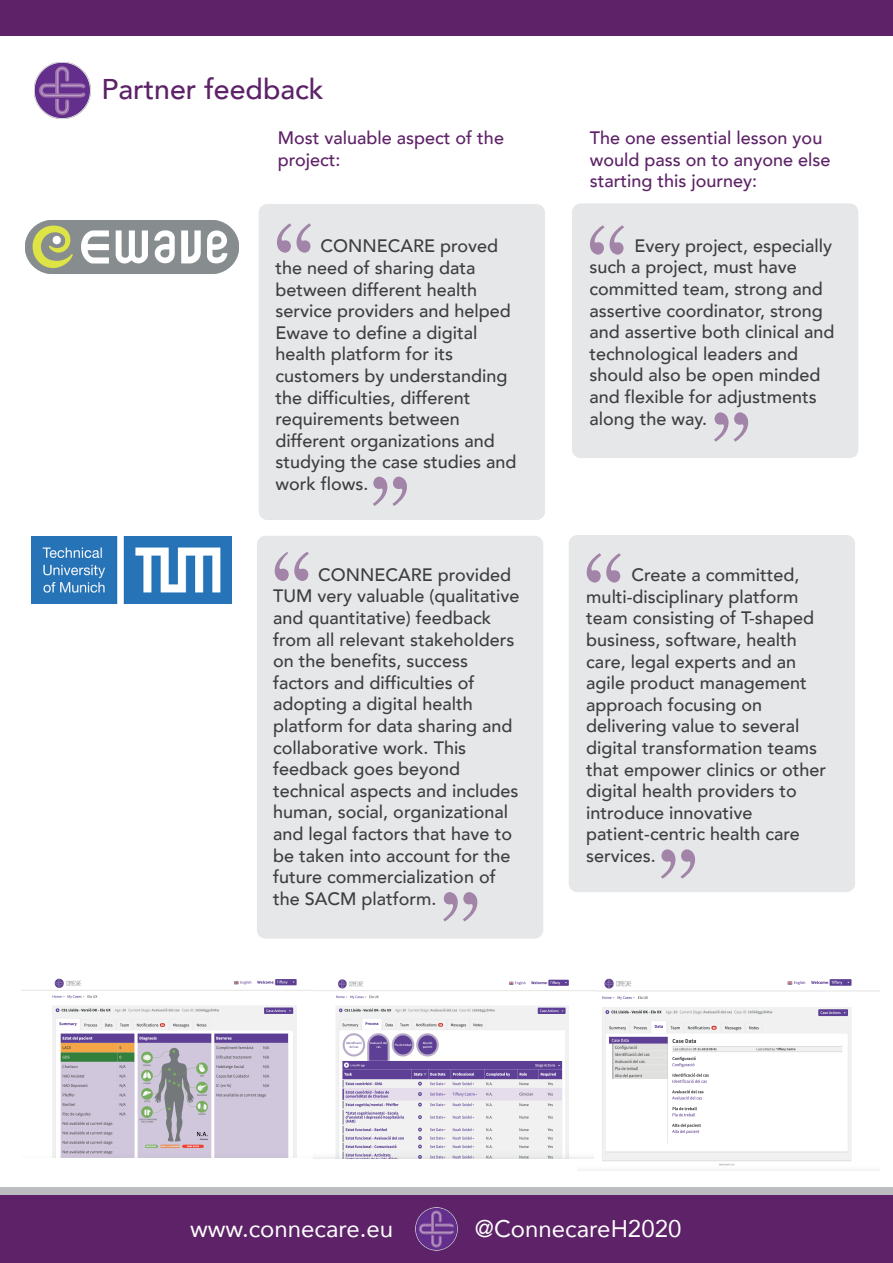
<style>
.page{position:relative;width:893px;height:1263px;background:#fff}
.page>*{position:absolute;margin:0;border:0;box-sizing:border-box;transform-origin:0 0}
.t1{font:500 28.5px "Avenir";color:#5d2267}
.t2{font:24px "Avenir";color:#fff}
.t3{font:500 18px/21.6px "Avenir";color:#3e3e3f}
.t4{font:500 18px/21.6px "Avenir";color:#5d2267}
</style>
<div class="page">
<div style="left:259px;top:204px;width:286px;height:316px;background:#e6e7e9;border-radius:9px"></div>
<div style="left:572px;top:203px;width:286px;height:255px;background:#e6e7e9;border-radius:9px"></div>
<svg style="left:277px;top:223px;width:34px;height:30px"></svg>
<svg style="left:373px;top:477px;width:34px;height:29px"></svg>
<svg style="left:590px;top:225px;width:34px;height:30px"></svg>
<svg style="left:714px;top:412px;width:34px;height:30px"></svg>
<div style="left:0;top:0;width:893px;height:35px;background:#5d2267"></div>
<div style="left:0;top:1193px;width:893px;height:70px;background:#5d2267"></div>
<div style="left:0;top:1187px;width:893px;height:7px;background:#bcbdc0"></div>
<div style="left:257px;top:536px;width:286px;height:402px;background:#e6e7e9;border-radius:9px"></div>
<div style="left:569px;top:535px;width:286px;height:357px;background:#e6e7e9;border-radius:9px"></div>
<svg style="left:275px;top:552px;width:34px;height:29px"></svg>
<svg style="left:443px;top:892px;width:34px;height:29px"></svg>
<svg style="left:587px;top:553px;width:34px;height:29px"></svg>
<svg style="left:661px;top:849px;width:34px;height:30px"></svg>
<img style="left:25px;top:220px;width:214px;height:54px">
<img style="left:32px;top:537px;width:199px;height:67px">
<img style="left:21px;top:978px;width:293px;height:179px">
<img style="left:577px;top:978px;width:303px;height:188px">
<img style="left:314px;top:978px;width:279px;height:180px">
<img style="left:34px;top:62px;width:57px;height:57px">
<img style="left:415px;top:1207px;width:43px;height:44px">
<h1 class="t1" style="left:101px;top:64px;width:224px">Partner feedback</h1>
<p class="t4" style="left:278px;top:126px;width:228px">Most valuable aspect of the project:</p>
<p class="t4" style="left:590px;top:126px;width:242px">The one essential lesson you would pass on to anyone else starting this journey:</p>
<p class="t3" style="left:275px;top:234px;width:243px;text-indent:45px">CONNECARE proved the need of sharing data between different health service providers and helped<br>Ewave to define a digital health platform for its customers by understanding the difficulties, different requirements between different organizations and studying the case studies and work flows.</p>
<p class="t3" style="left:590px;top:234px;width:247px;text-indent:45px">Every project, especially such a project, must have committed team, strong and assertive coordinator, strong and assertive both clinical and technological leaders and should also be open minded and flexible for adjustments along the way.</p>
<p class="t3" style="left:273px;top:563px;width:248px;text-indent:45px">CONNECARE provided<br>TUM very valuable (qualitative and quantitative) feedback from all relevant stakeholders on the benefits, success factors and difficulties of adopting a digital health platform for data sharing and collaborative work. This feedback goes beyond technical aspects and includes human, social, organizational and legal factors that have to be taken into account for the future commercialization of the SACM platform.</p>
<p class="t3" style="left:586px;top:563px;width:241px;text-indent:45px">Create a committed, multi-disciplinary platform team consisting of T-shaped business, software, health care, legal experts and an agile product management approach focusing on delivering value to several digital transformation teams that empower clinics or other digital health providers to introduce innovative patient-centric health care services.</p>
<h2 class="t2" style="left:190px;top:1209px;width:205px">www.connecare.eu</h2>
<h2 class="t2" style="left:475px;top:1209px;width:208px">@ConnecareH2020</h2>
</div>
